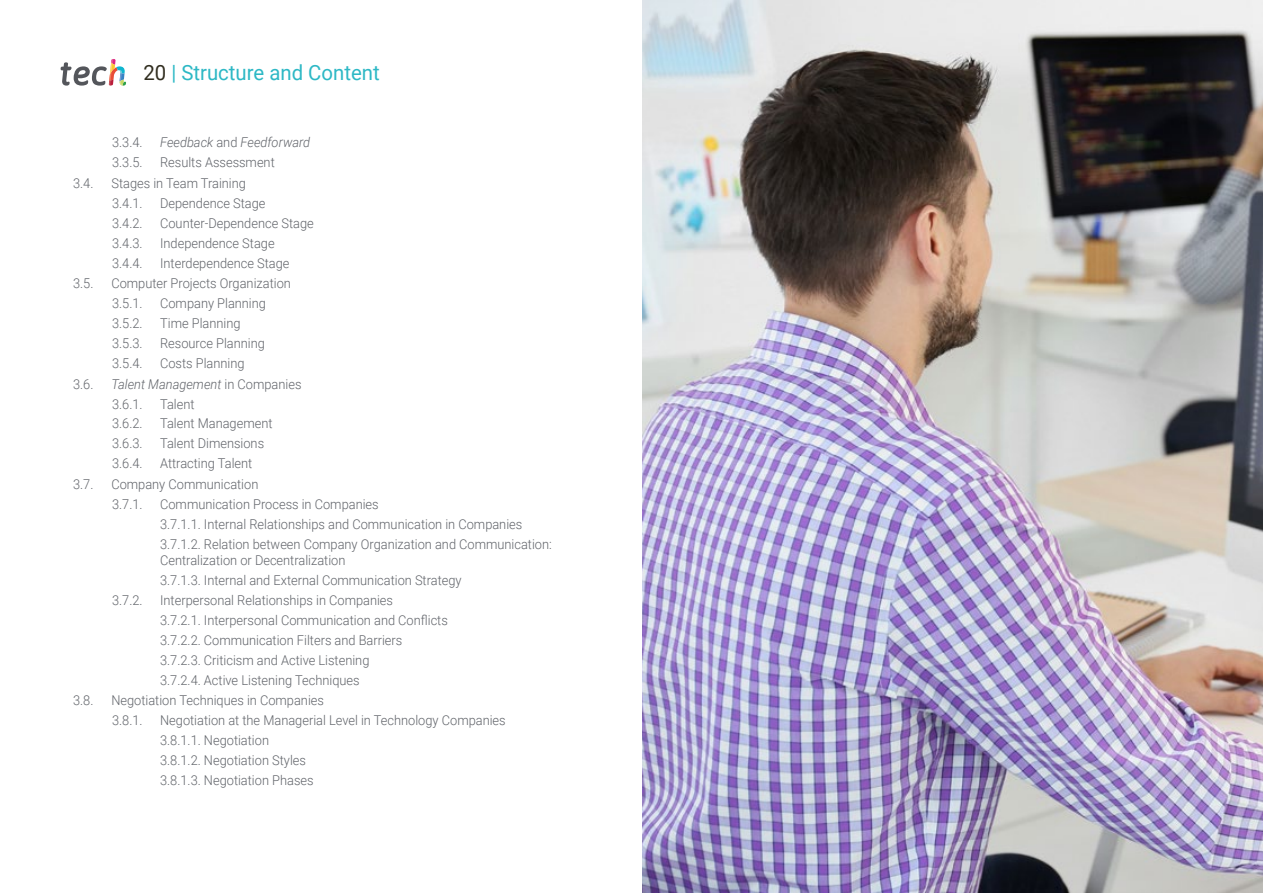
<style>
.page{position:relative;width:1263px;height:893px;background:#fff}
.page>*{position:absolute;margin:0;border:0;box-sizing:border-box;transform-origin:0 0}
.t1{font:21px "Roboto";color:#2db8c5}
.t2{font:300 13.5px/20px "Roboto";color:#61646a;scale:.95 1}
.t3{font:italic 300 13.5px "Roboto";color:#61646a;scale:.95 1}
.s1{color:#312e20}
.s2{font-style:normal}
.s3{font-style:italic}
</style>
<div class="page">
<svg style="left:61px;top:59px;width:65px;height:27px"></svg>
<img style="left:642px;top:0;width:621px;height:893px">
<h1 class="t1" style="left:144px;top:57px;width:238px"><span class="s1">20</span> | Structure and Content</h1>
<p class="t2" style="left:112px;top:132px;width:34px">3.3.4.</p>
<p class="t3" style="left:160px;top:133px;width:160px">Feedback <span class="s2">and</span> Feedforward</p>
<p class="t2" style="left:112px;top:152px;width:34px">3.3.5.</p>
<p class="t2" style="left:160px;top:152px;width:122px">Results Assessment</p>
<p class="t2" style="left:73px;top:173px;width:23px">3.4.</p>
<p class="t2" style="left:111px;top:173px;width:143px">Stages in Team Training<br>3.4.1.</p>
<p class="t2" style="left:160px;top:193px;width:112px">Dependence Stage</p>
<p class="t2" style="left:112px;top:212px;width:34px">3.4.2.</p>
<p class="t2" style="left:160px;top:212px;width:163px">Counter-Dependence Stage</p>
<p class="t2" style="left:112px;top:232px;width:34px">3.4.3.</p>
<p class="t2" style="left:160px;top:232px;width:122px">Independence Stage</p>
<p class="t2" style="left:112px;top:252px;width:34px">3.4.4.</p>
<p class="t2" style="left:160px;top:252px;width:138px">Interdependence Stage</p>
<p class="t2" style="left:73px;top:273px;width:23px">3.5.</p>
<p class="t2" style="left:111px;top:273px;width:190px">Computer Projects Organization<br>3.5.1.</p>
<p class="t2" style="left:160px;top:293px;width:113px">Company Planning</p>
<p class="t2" style="left:112px;top:313px;width:34px">3.5.2.</p>
<p class="t2" style="left:160px;top:313px;width:86px">Time Planning</p>
<p class="t2" style="left:112px;top:333px;width:34px">3.5.3.</p>
<p class="t2" style="left:160px;top:333px;width:112px">Resource Planning</p>
<p class="t2" style="left:112px;top:353px;width:34px">3.5.4.</p>
<p class="t2" style="left:160px;top:353px;width:90px">Costs Planning</p>
<p class="t2" style="left:73px;top:373px;width:23px">3.6.</p>
<p class="t2" style="left:111px;top:373px;width:202px"><span class="s3">Talent Management</span> in Companies<br>3.6.1.</p>
<p class="t2" style="left:160px;top:393px;width:38px">Talent</p>
<p class="t2" style="left:112px;top:413px;width:34px">3.6.2.</p>
<p class="t2" style="left:160px;top:413px;width:120px">Talent Management</p>
<p class="t2" style="left:112px;top:433px;width:34px">3.6.3.</p>
<p class="t2" style="left:160px;top:433px;width:111px">Talent Dimensions</p>
<p class="t2" style="left:112px;top:453px;width:34px">3.6.4.</p>
<p class="t2" style="left:160px;top:453px;width:99px">Attracting Talent</p>
<p class="t2" style="left:73px;top:474px;width:23px">3.7.</p>
<p class="t2" style="left:111px;top:474px;width:156px">Company Communication<br>3.7.1.</p>
<p class="t2" style="left:160px;top:494px;width:414px">Communication Process in Companies<br>3.7.1.1. Internal Relationships and Communication in Companies<br>3.7.1.2. Relation between Company Organization and Communication:</p>
<p class="t2" style="left:160px;top:550px;width:319px">Centralization or Decentralization<br>3.7.1.3. Internal and External Communication Strategy</p>
<p class="t2" style="left:112px;top:590px;width:34px">3.7.2.</p>
<p class="t2" style="left:160px;top:590px;width:304px">Interpersonal Relationships in Companies<br>3.7.2.1. Interpersonal Communication and Conflicts 3.7.2.2. Communication Filters and Barriers<br>3.7.2.3. Criticism and Active Listening<br>3.7.2.4. Active Listening Techniques</p>
<p class="t2" style="left:73px;top:690px;width:23px">3.8.</p>
<p class="t2" style="left:111px;top:690px;width:225px">Negotiation Techniques in Companies<br>3.8.1.</p>
<p class="t2" style="left:160px;top:710px;width:365px">Negotiation at the Managerial Level in Technology Companies 3.8.1.1. Negotiation<br>3.8.1.2. Negotiation Styles<br>3.8.1.3. Negotiation Phases</p>
</div>
